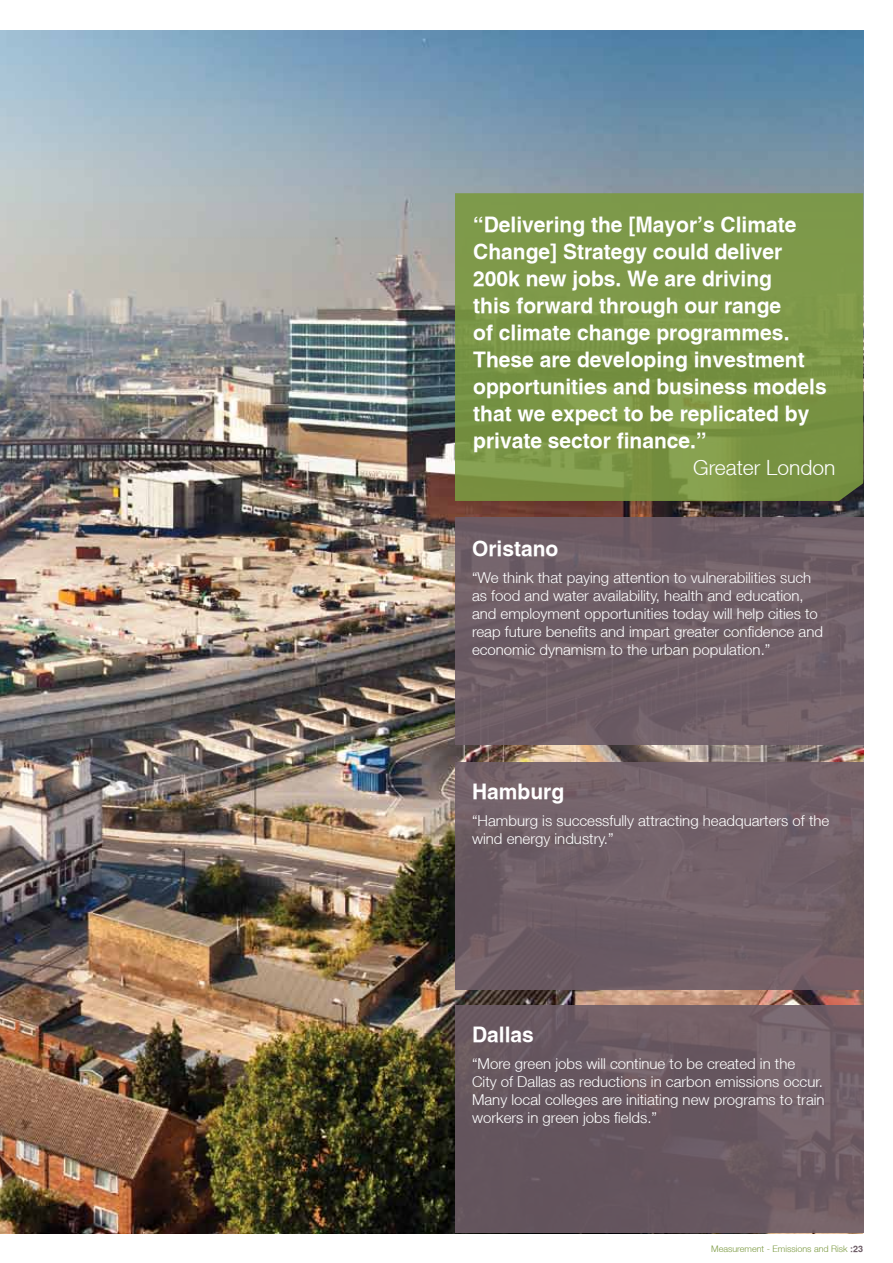
<style>
.page{position:relative;width:893px;height:1263px;background:#fff}
.page>*{position:absolute;margin:0;border:0;box-sizing:border-box;transform-origin:0 0}
.t1{font:700 21px/27px "Helv";color:#fff}
.t2{font:300 21px "Helvetica Neue LT";color:#fff}
.t3{font:300 15px/18px "Helvetica Neue LT";color:#fff}
.t4{font:300 9px "Helvetica Neue LT";color:#7b9941}
.s1{font-family:"Helv";font-weight:700;color:#6e5d67}
</style>
<div class="page">
<img style="left:0;top:30px;width:863px;height:1203px">
<div style="left:455px;top:518px;width:408px;height:227px;background:#6e5d67"></div>
<div style="left:455px;top:762px;width:408px;height:227px;background:#6e5d67"></div>
<div style="left:455px;top:1006px;width:408px;height:227px;background:linear-gradient(to right,#63535c,#726068)"></div>
<svg style="left:455px;top:193px;width:408px;height:308px;background:#7c9647"></svg>
<p class="t1" style="left:473px;top:210px;width:355px">“Delivering the [Mayor’s Climate<br>Change] Strategy could deliver<br>200k new jobs. We are driving<br>this forward through our range<br>of climate change programmes.<br>These are developing investment opportunities and business models that we expect to be replicated by private sector finance.”</p>
<h1 class="t2" style="left:693px;top:454px;width:144px">Greater London</h1>
<h1 class="t1" style="left:472px;top:534px;width:88px">Oristano</h1>
<p class="t3" style="left:472px;top:568px;width:352px">“We think that paying attention to vulnerabilities such as food and water availability, health and education, and employment opportunities today will help cities to reap future benefits and impart greater confidence and economic dynamism to the urban population.”</p>
<h1 class="t1" style="left:472px;top:777px;width:94px">Hamburg</h1>
<p class="t3" style="left:472px;top:811px;width:359px">“Hamburg is successfully attracting headquarters of the wind energy industry.”</p>
<h1 class="t1" style="left:472px;top:1020px;width:63px">Dallas</h1>
<p class="t3" style="left:472px;top:1054px;width:354px">“More green jobs will continue to be created in the<br>City of Dallas as reductions in carbon emissions occur.<br>Many local colleges are initiating new programs to train workers in green jobs fields.”</p>
<p class="t4" style="left:711px;top:1244px;width:154px">Measurement - Emissions and Risk <span class="s1">:23</span></p>
</div>
